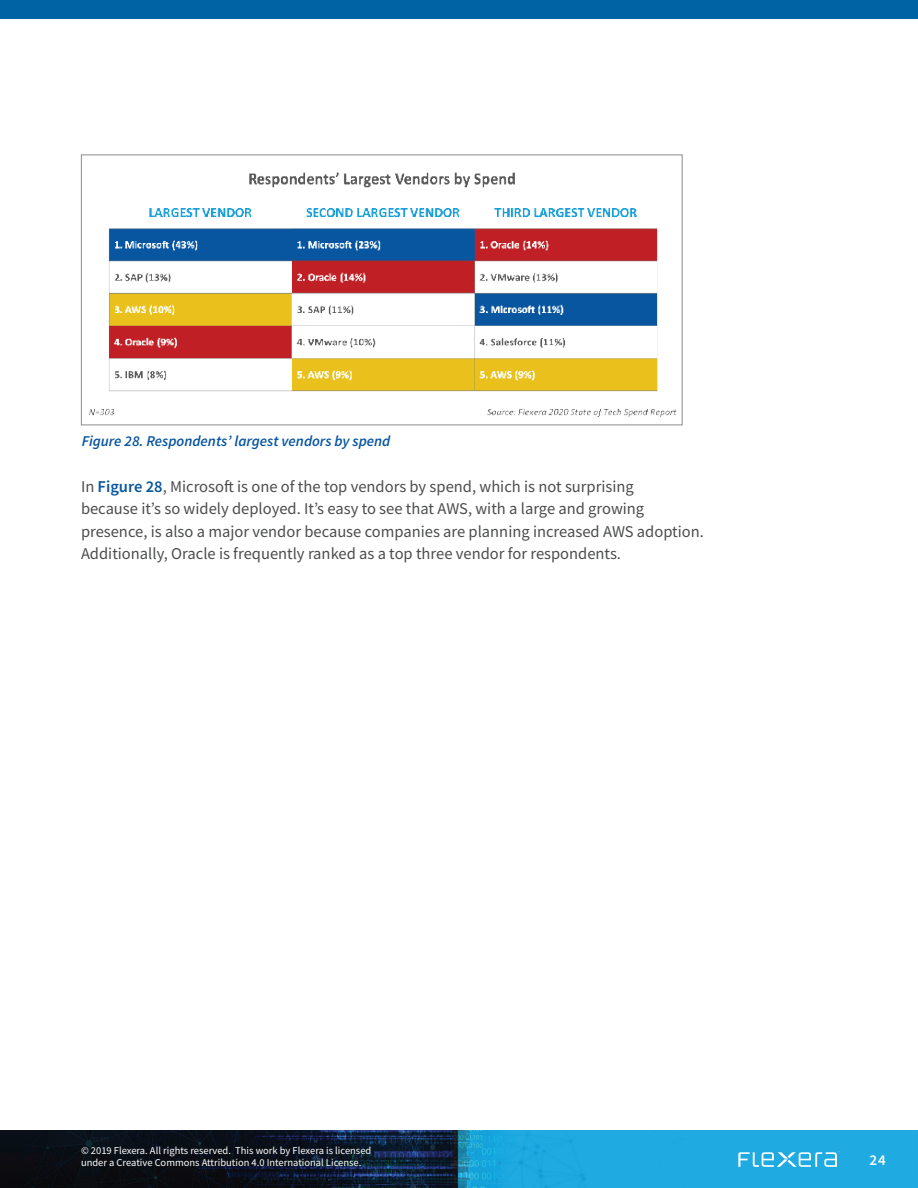
<style>
.page{position:relative;width:918px;height:1188px;background:#fff}
.page>*{position:absolute;margin:0;border:0;box-sizing:border-box;transform-origin:0 0}
.t1{font:16.5px/22.5px "Source Sans Pro";color:#4b4c4d}
.t2{font:italic 600 15px "Source Sans Pro";color:#0855a0}
.t3{font:600 15px "Source Sans Pro";color:#fff}
.t4{font:10.5px/12px "Source Sans Pro";color:#fff}
.s1{font-weight:600;color:#0855a0}
</style>
<div class="page">
<img style="left:0;top:1131px;width:918px;height:57px">
<svg style="left:738px;top:1152px;width:102px;height:15px;background:#62c3e9"></svg>
<div style="left:0;top:0;width:918px;height:19px;background:#0063a4"></div>
<div style="left:81px;top:155px;width:602px;height:270px;border:1px solid #8a8c8f"></div>
<img style="left:249px;top:172px;width:266px;height:16px">
<img style="left:89px;top:208px;width:588px;height:209px">
<p class="t2" style="left:82px;top:431px;width:310px">Figure 28. Respondents’ largest vendors by spend</p>
<p class="t1" style="left:81px;top:475px;width:624px">In <span class="s1">Figure 28</span>, Microsoft is one of the top vendors by spend, which is not surprising<br>because it’s so widely deployed. It’s easy to see that AWS, with a large and growing presence, is also a major vendor because companies are planning increased AWS adoption.<br>Additionally, Oracle is frequently ranked as a top three vendor for respondents.</p>
<p class="t4" style="left:81px;top:1144px;width:292px">© 2019 Flexera. All rights reserved. This work by Flexera is licensed under a Creative Commons Attribution 4.0 International License.</p>
<p class="t3" style="left:869px;top:1150px;width:18px">24</p>
</div>
